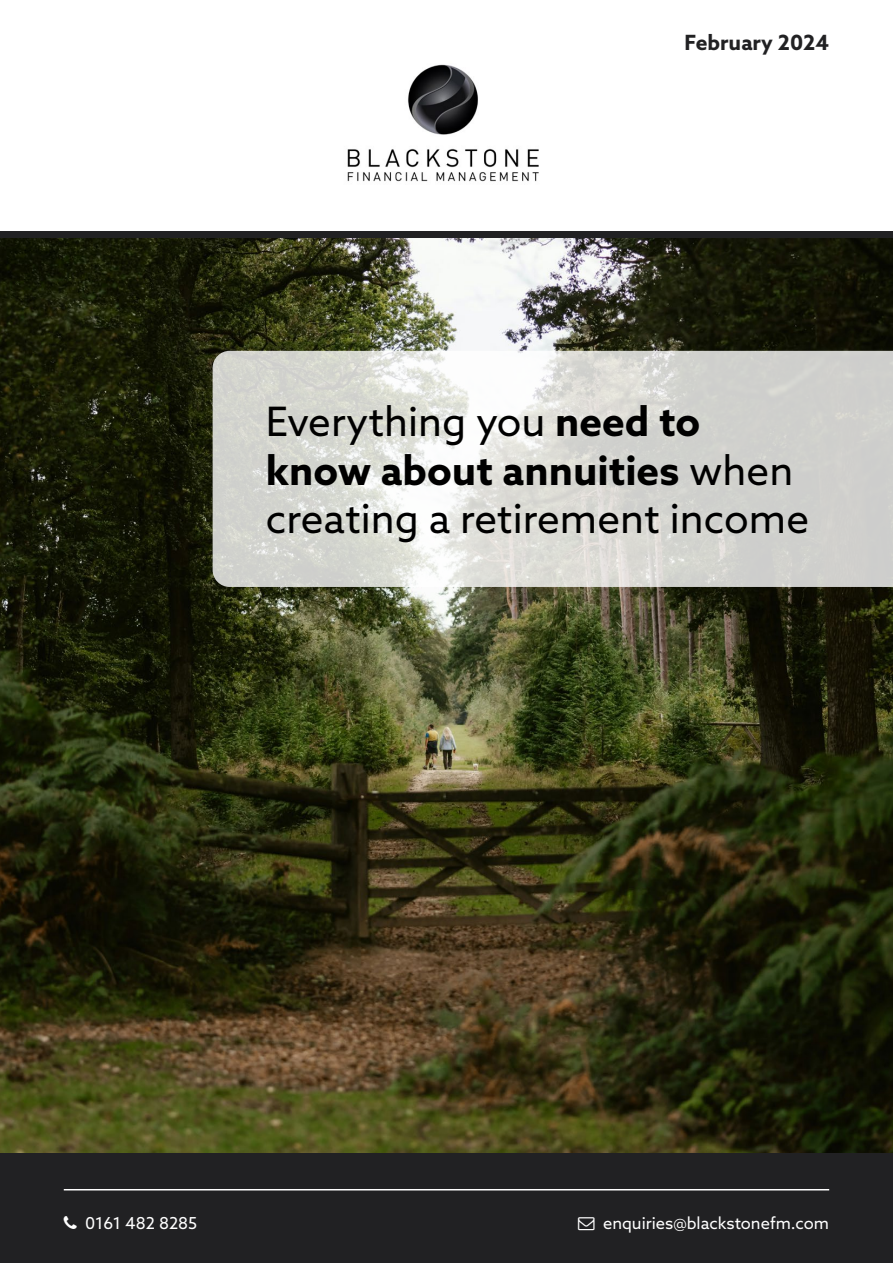
<style>
.page{position:relative;width:893px;height:1263px;background:#fff}
.page>*{position:absolute;margin:0;border:0;box-sizing:border-box;transform-origin:0 0}
.t1{font:40.5px/48.6px "Azo Sans";color:#000}
.t2{font:700 21px "Azo Sans";color:#212123}
.t3{font:16.5px "Azo Sans";color:#fff}
.s1{font-weight:700}
</style>
<div class="page">
<img style="left:0;top:238px;width:893px;height:915px">
<div style="left:0;top:1153px;width:893px;height:110px;background:#212123"></div>
<svg style="left:213px;top:351px;width:680px;height:236px;background:#d9d9d5"></svg>
<hr style="left:64px;top:1189px;width:765px;height:1px;background:#fff">
<div style="left:0;top:232px;width:893px;height:6px;background:#212123"></div>
<img style="left:347px;top:64px;width:192px;height:118px">
<p class="t2" style="left:684px;top:29px;width:146px">February 2024</p>
<p class="t1" style="left:266px;top:397px;width:545px">Everything you <span class="s1">need to know about annuities</span> when creating a retirement income</p>
<p class="t3" style="left:85px;top:1212px;width:114px">0161 482 8285</p>
<p class="t3" style="left:603px;top:1212px;width:228px">enquiries@blackstonefm.com</p>
</div>
